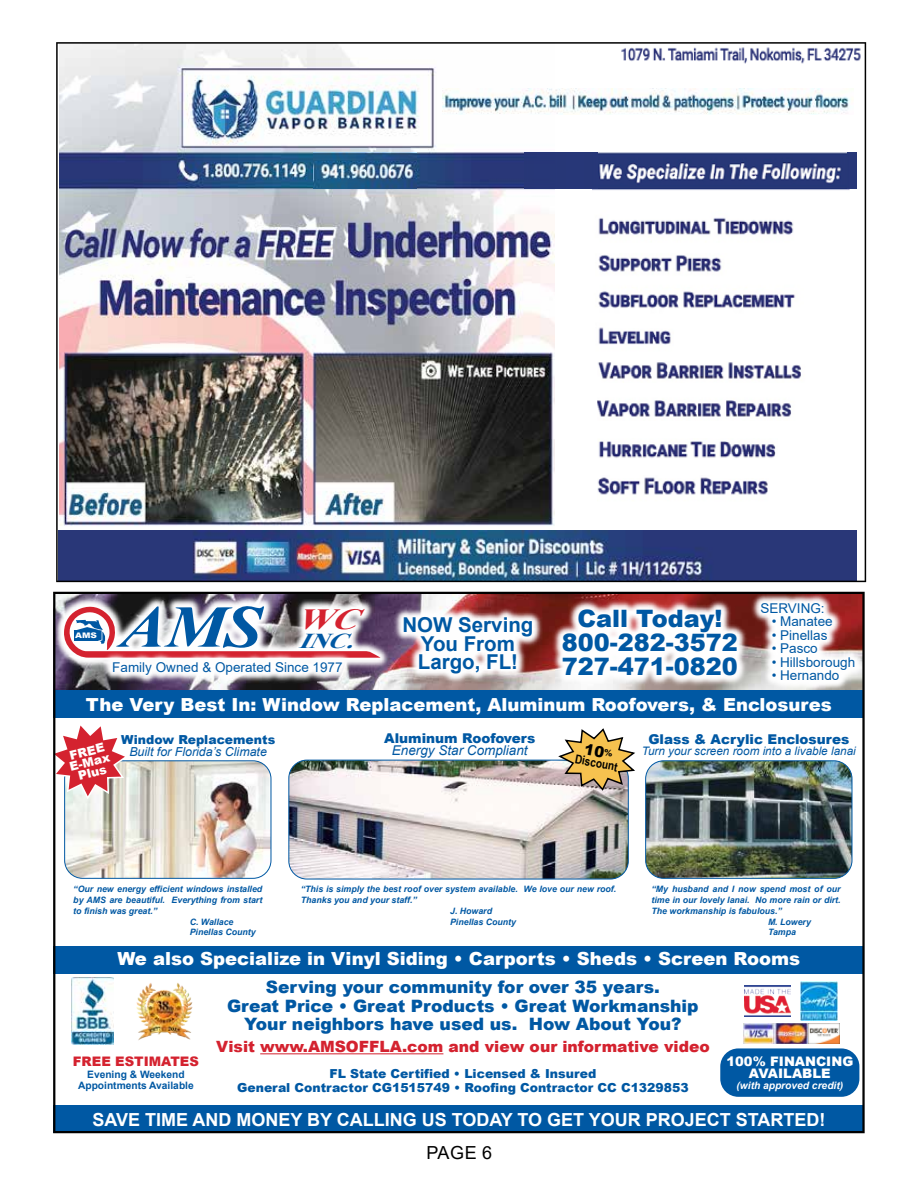
<style>
.page{position:relative;width:918px;height:1188px;background:#fff}
.page>*{position:absolute;margin:0;border:0;box-sizing:border-box;transform-origin:0 0}
.t1{font:italic 700 29.25px "Times New Roman";color:#d4222f;scale:1.23 1}
.t2{font:900 24px/24px "Arial";color:#0058a3;text-align:center}
.t3{font:italic 700 21.15px "Times New Roman";color:#0058a3;scale:1.23 1}
.t4{font:700 20.55px/18.6px "Arial";color:#0058a3;text-align:center}
.t5{font:900 18px "Arial";color:#fff}
.t6{font:700 18px "Arial";color:#fff}
.t7{font:18px "Arial";color:#000}
.t8{font:900 17.1px/18.6px "Arial";color:#0058a3;text-align:center}
.t9{font:900 15.45px "Arial";color:#d4222f}
.t10{font:13.5px "Arial";color:#0058a3}
.t11{font:900 13.5px "Arial";color:#0058a3}
.t12{font:italic 13.5px "Arial";color:#0058a3}
.t13{font:900 13.2px/11.7px "Arial";color:#fff;text-align:center}
.t14{font:900 13.2px "Arial";color:#d4222f}
.t15{font:900 12.45px/14px "Arial";color:#0058a3;text-align:center}
.t16{font:italic 12.45px "Arial";color:#0058a3}
.t17{font:900 12.3px/10.9px "Arial";color:#fff;text-align:center}
.t18{font:700 12.3px "Arial Narrow";color:#000}
.t19{font:italic 11.7px "Arial";color:#0058a3}
.t20{font:700 10.2px/11.7px "Arial";color:#0058a3;text-align:center}
.t21{font:italic 700 10.2px "Arial";color:#fff}
.t22{font:italic 700 8.85px "Arial";color:#0058a3}
.t23{font:900 7.65px "Arial";color:#fff;scale:1.16 1}
</style>
<div class="page">
<img style="left:56px;top:595px;width:806px;height:535px">
<img style="left:56px;top:42px;width:810px;height:540px">
<svg style="left:556px;top:727px;width:81px;height:65px"></svg>
<h3 class="t10" style="left:760px;top:599px;width:66px">SERVING:</h3>
<h3 class="t10" style="left:772px;top:612px;width:63px">• Manatee</h3>
<h3 class="t10" style="left:772px;top:626px;width:57px">• Pinellas</h3>
<h3 class="t10" style="left:772px;top:639px;width:47px">• Pasco</h3>
<h3 class="t10" style="left:772px;top:653px;width:85px">• Hillsborough</h3>
<h3 class="t10" style="left:772px;top:666px;width:69px">• Hernando</h3>
<h3 class="t5" style="left:86px;top:691px;width:747px">The Very Best In: Window Replacement, Aluminum Roofovers, &amp; Enclosures</h3>
<h3 class="t15" style="left:121px;top:732px;width:156px">Window Replacements</h3>
<h3 class="t17" style="left:68px;top:750px;width:37px;rotate:-14deg">FREE</h3>
<h3 class="t16" style="left:129px;top:743px;width:139px">Built for Florida’s Climate</h3>
<h1 class="t1" style="left:294px;top:598px;width:69px">WC</h1>
<h3 class="t3" style="left:298px;top:625px;width:58px">INC.</h3>
<h3 class="t10" style="left:112px;top:658px;width:232px">Family Owned &amp; Operated Since 1977</h3>
<h2 class="t2" style="left:562px;top:606px;width:178px">Call Today!<br>800-282-3572<br>727-471-0820</h2>
<h3 class="t4" style="left:402px;top:616px;width:133px">NOW Serving<br>You From<br>Largo, FL!</h3>
<p class="t23" style="left:75px;top:630px;width:20px">AMS</p>
<h3 class="t11" style="left:384px;top:728px;width:153px">Aluminum Roofovers</h3>
<h3 class="t12" style="left:392px;top:741px;width:137px">Energy Star Compliant</h3>
<h3 class="t11" style="left:648px;top:730px;width:202px">Glass &amp; Acrylic Enclosures</h3>
<h3 class="t19" style="left:642px;top:744px;width:216px">Turn your screen room into a livable lanai</h3>
<h3 class="t18" style="left:577px;top:750px;width:45px;rotate:11deg">Discount</h3>
<h3 class="t17" style="left:68px;top:761px;width:43px;rotate:-14deg">E-Max<br>Plus</h3>
<p class="t22" style="left:73px;top:883px;width:191px">“Our new energy efficient windows installed</p>
<p class="t22" style="left:73px;top:894px;width:190px">by AMS are beautiful. Everything from start</p>
<p class="t22" style="left:73px;top:905px;width:85px">to finish was great.”</p>
<p class="t22" style="left:190px;top:916px;width:45px">C. Wallace</p>
<p class="t22" style="left:190px;top:926px;width:67px">Pinellas County</p>
<p class="t22" style="left:652px;top:883px;width:191px">“My husband and I now spend most of our</p>
<p class="t22" style="left:652px;top:894px;width:190px">time in our lovely lanai. No more rain or dirt.</p>
<p class="t22" style="left:652px;top:905px;width:132px">The workmanship is fabulous.”</p>
<p class="t22" style="left:768px;top:916px;width:44px">M. Lowery</p>
<p class="t22" style="left:768px;top:926px;width:29px">Tampa</p>
<h3 class="t5" style="left:117px;top:946px;width:684px">We also Specialize in Vinyl Siding • Carports • Sheds • Screen Rooms</h3>
<h3 class="t8" style="left:227px;top:977px;width:473px">Serving your community for over 35 years.<br>Great Price • Great Products • Great Workmanship<br>Your neighbors have used us. How About You?</h3>
<h3 class="t9" style="left:216px;top:1035px;width:495px">Visit www.AMSOFFLA.com and view our informative video</h3>
<h3 class="t15" style="left:237px;top:1066px;width:453px">FL State Certified • Licensed &amp; Insured<br>General Contractor CG1515749 • Roofing Contractor CC C1329853</h3>
<p class="t22" style="left:301px;top:883px;width:317px">“This is simply the best roof over system available. We love our new roof.</p>
<p class="t22" style="left:301px;top:894px;width:117px">Thanks you and your staff.”</p>
<p class="t22" style="left:450px;top:905px;width:43px">J. Howard</p>
<p class="t22" style="left:450px;top:916px;width:67px">Pinellas County</p>
<h3 class="t13" style="left:726px;top:1055px;width:128px">100% FINANCING<br>AVAILABLE</h3>
<p class="t21" style="left:736px;top:1079px;width:108px">(with approved credit)</p>
<h3 class="t14" style="left:73px;top:1052px;width:128px">FREE ESTIMATES</h3>
<p class="t20" style="left:78px;top:1068px;width:117px">Evening &amp; Weekend<br>Appointments Available</p>
<h3 class="t6" style="left:92px;top:1107px;width:735px">SAVE TIME AND MONEY BY CALLING US TODAY TO GET YOUR PROJECT STARTED!</h3>
<h3 class="t7" style="left:426px;top:1140px;width:67px">PAGE 6</h3>
</div>
